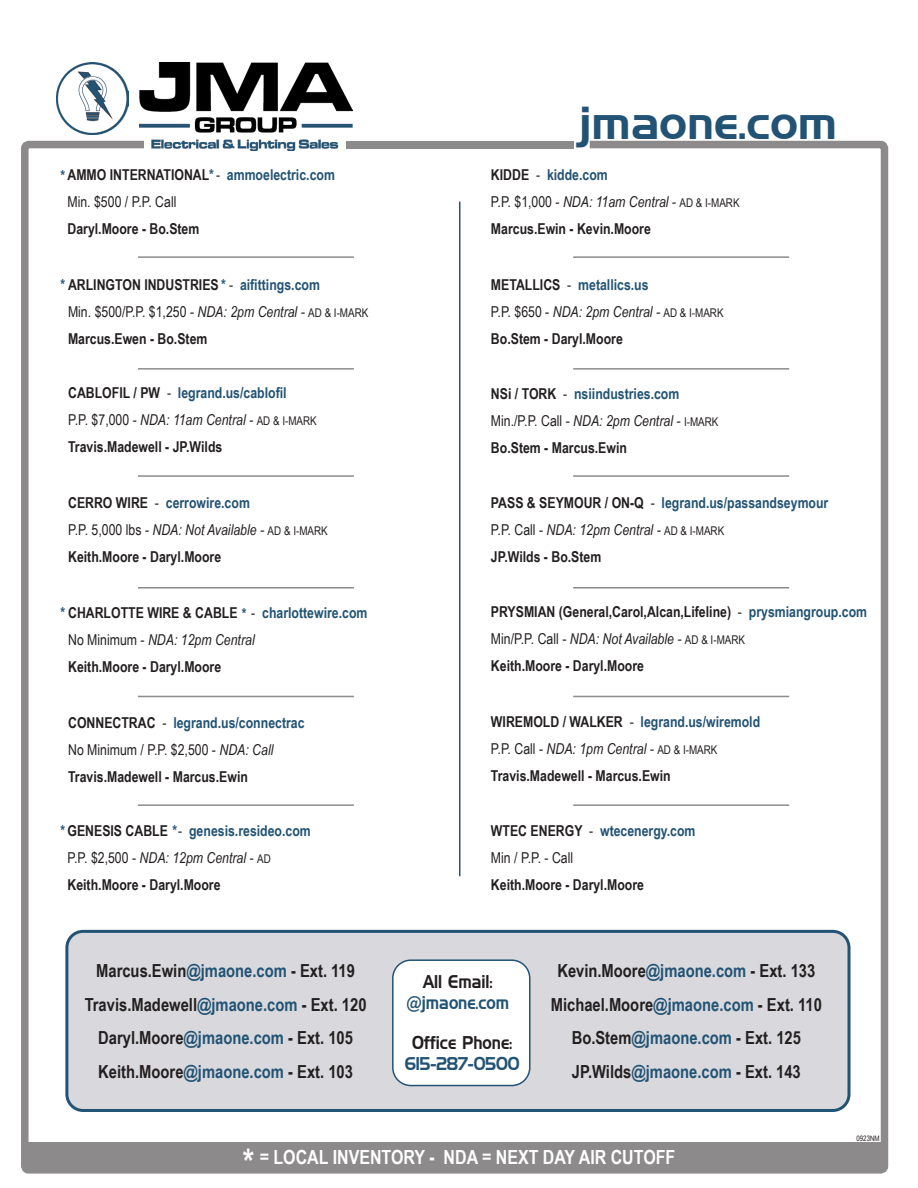
<style>
.page{position:relative;width:918px;height:1188px;background:#fff}
.page>*{position:absolute;margin:0;border:0;box-sizing:border-box;transform-origin:0 0}
.t1{font:45px "Handel Gothic BT";color:#225374}
.t2{font:700 19.5px "Arial Narrow";color:#fff}
.t3{font:700 18px "Arial Narrow";color:#231f20}
.t4{font:18px/21.6px "Handel Gothic BT";color:#225374;text-align:center;scale:.85 1}
.t5{font:18px "Handel Gothic BT";color:#231f20;scale:.85 1}
.t6{font:700 15px "Arial Narrow";color:#231f20}
.t7{font:700 15px "Arial Narrow";color:#225374}
.t8{font:italic 15px "Arial Narrow";color:#231f20}
.t9{font:15px "Arial Narrow";color:#231f20}
.t10{font:7.5px "Arial Narrow";color:#231f20}
.s1{color:#231f20}
.s2{font-weight:400;color:#231f20}
.s3{color:#225374}
.s4{font-weight:400}
.s5{font-style:italic}
.s6{font-size:12px}
.s7{font-style:normal}
.s8{font-style:normal;font-size:12px}
.s9{font-family:"Minion Pro";font-weight:400;font-size:36px}
.s10{font-family:"Century Gothic";font-weight:400}
.s11{font-size:36px}
</style>
<div class="page">
<div style="left:21px;top:141px;width:867px;height:1033px;border:8px solid #8c8a8b;border-radius:4px"></div>
<hr style="left:459px;top:202px;width:1px;height:674px;background:#225374">
<div style="left:25px;top:1142px;width:862px;height:27px;background:#8c8a8b"></div>
<hr style="left:138px;top:368px;width:216px;height:2px;background:#8c8c8c">
<hr style="left:138px;top:475px;width:216px;height:2px;background:#8c8c8c">
<hr style="left:138px;top:587px;width:216px;height:2px;background:#8c8c8c">
<hr style="left:138px;top:696px;width:216px;height:1px;background:#8c8c8c">
<hr style="left:138px;top:256px;width:216px;height:2px;background:#8c8c8c">
<hr style="left:138px;top:804px;width:216px;height:2px;background:#8c8c8c">
<div style="left:346px;top:141px;width:227px;height:7px;background:#8c8b8b"></div>
<div style="left:67px;top:931px;width:782px;height:179px;background:#d9d9dd;border-radius:16px"></div>
<div style="left:65px;top:930px;width:786px;height:182px;border:3px solid #225374;border-radius:16px"></div>
<div style="left:393px;top:960px;width:137px;height:126px;background:#fff;border-radius:18px"></div>
<div style="left:392px;top:959px;width:139px;height:127px;border:2px solid #225374;border-radius:18px"></div>
<img style="left:56px;top:63px;width:73px;height:72px">
<img style="left:139px;top:63px;width:214px;height:88px">
<hr style="left:573px;top:368px;width:216px;height:2px;background:#8c8c8c">
<hr style="left:573px;top:475px;width:216px;height:2px;background:#8c8c8c">
<hr style="left:573px;top:587px;width:216px;height:2px;background:#8c8c8c">
<hr style="left:573px;top:696px;width:216px;height:1px;background:#8c8c8c">
<hr style="left:573px;top:256px;width:216px;height:2px;background:#8c8c8c">
<hr style="left:573px;top:804px;width:216px;height:2px;background:#8c8c8c">
<p class="t7" style="left:61px;top:164px;width:276px">*<span class="s1">AMMO INTERNATIONAL</span> *<span class="s2">-</span> ammoelectric.com</p>
<p class="t9" style="left:68px;top:191px;width:110px">Min. $500 / P.P. Call</p>
<p class="t6" style="left:68px;top:218px;width:133px">Daryl.Moore - Bo.Stem</p>
<p class="t6" style="left:61px;top:273px;width:261px"><span class="s3">*</span> ARLINGTON INDUSTRIES<span class="s3">*</span> <span class="s4">-</span> <span class="s3">aifittings.com</span></p>
<p class="t9" style="left:68px;top:300px;width:302px">Min. $500/P.P. $1,250 - <span class="s5">NDA: 2pm Central -</span> <span class="s6">AD &amp; I-MARK</span></p>
<p class="t6" style="left:68px;top:327px;width:141px">Marcus.Ewen - Bo.Stem</p>
<p class="t7" style="left:68px;top:382px;width:220px"><span class="s1">CABLOFIL / PW</span> <span class="s2">-</span> legrand.us/cablofil</p>
<p class="t8" style="left:68px;top:410px;width:250px"><span class="s7">P.P. $7,000 -</span> NDA: 11am Central - <span class="s8">AD &amp; I-MARK</span></p>
<p class="t6" style="left:68px;top:436px;width:156px">Travis.Madewell - JP.Wilds</p>
<p class="t7" style="left:68px;top:492px;width:183px"><span class="s1">CERRO WIRE</span> <span class="s2">-</span> cerrowire.com</p>
<p class="t8" style="left:68px;top:519px;width:261px"><span class="s7">P.P. 5,000 lbs -</span> NDA: Not Available - <span class="s8">AD &amp; I-MARK</span></p>
<p class="t6" style="left:68px;top:546px;width:155px">Keith.Moore - Daryl.Moore</p>
<p class="t7" style="left:61px;top:601px;width:308px">* <span class="s1">CHARLOTTE WIRE &amp; CABLE</span> * <span class="s2">-</span> charlottewire.com</p>
<p class="t8" style="left:68px;top:629px;width:188px"><span class="s7">No Minimum -</span> NDA: 12pm Central</p>
<p class="t6" style="left:68px;top:655px;width:155px">Keith.Moore - Daryl.Moore</p>
<p class="t7" style="left:68px;top:711px;width:238px"><span class="s1">CONNECTRAC</span> <span class="s2">-</span> legrand.us/connectrac</p>
<p class="t9" style="left:68px;top:739px;width:207px">No Minimum / P.P. $2,500 - <span class="s5">NDA: Call</span></p>
<p class="t6" style="left:68px;top:765px;width:181px">Travis.Madewell - Marcus.Ewin</p>
<p class="t7" style="left:61px;top:819px;width:252px">*<span class="s1">GENESIS CABLE</span> *<span class="s2">-</span> genesis.resideo.com</p>
<p class="t8" style="left:68px;top:847px;width:205px"><span class="s7">P.P. $2,500 -</span> NDA: 12pm Central - <span class="s8">AD</span></p>
<p class="t6" style="left:68px;top:873px;width:155px">Keith.Moore - Daryl.Moore</p>
<p class="t3" style="left:96px;top:957px;width:260px">Marcus.Ewin<span class="s3">@jmaone.com</span> - Ext. 119</p>
<p class="t3" style="left:85px;top:991px;width:283px">Travis.Madewell<span class="s3">@jmaone.com</span> - Ext. 120</p>
<p class="t3" style="left:98px;top:1024px;width:256px">Daryl.Moore<span class="s3">@jmaone.com</span> - Ext. 105</p>
<p class="t3" style="left:98px;top:1058px;width:256px">Keith.Moore<span class="s3">@jmaone.com</span> - Ext. 103</p>
<p class="t1" style="left:580px;top:96px;width:259px">jmaone.com</p>
<p class="t7" style="left:491px;top:164px;width:118px"><span class="s1">KIDDE</span> <span class="s2">-</span> kidde.com</p>
<p class="t8" style="left:491px;top:192px;width:250px"><span class="s7">P.P. $1,000 -</span> NDA: 11am Central - <span class="s8">AD &amp; I-MARK</span></p>
<p class="t6" style="left:491px;top:218px;width:161px">Marcus.Ewin - Kevin.Moore</p>
<p class="t7" style="left:491px;top:273px;width:159px"><span class="s1">METALLICS</span> <span class="s2">-</span> metallics.us</p>
<p class="t8" style="left:491px;top:301px;width:234px"><span class="s7">P.P. $650 -</span> NDA: 2pm Central - <span class="s8">AD &amp; I-MARK</span></p>
<p class="t6" style="left:491px;top:327px;width:133px">Bo.Stem - Daryl.Moore</p>
<p class="t7" style="left:491px;top:382px;width:190px"><span class="s1">NSi / TORK</span> <span class="s2">-</span> nsiindustries.com</p>
<p class="t8" style="left:491px;top:410px;width:229px"><span class="s7">Min./P.P. Call -</span> NDA: 2pm Central - <span class="s8">I-MARK</span></p>
<p class="t6" style="left:491px;top:436px;width:138px">Bo.Stem - Marcus.Ewin</p>
<p class="t7" style="left:491px;top:492px;width:339px"><span class="s1">PASS &amp; SEYMOUR / ON-Q</span> <span class="s2">-</span> legrand.us/passandseymour</p>
<p class="t8" style="left:491px;top:519px;width:235px"><span class="s7">P.P. Call -</span> NDA: 12pm Central - <span class="s8">AD &amp; I-MARK</span></p>
<p class="t6" style="left:491px;top:546px;width:112px">JP.Wilds - Bo.Stem</p>
<p class="t6" style="left:491px;top:601px;width:378px">PRYSMIAN (General,Carol,Alcan,Lifeline) <span class="s4">-</span> <span class="s3">prysmiangroup.com</span></p>
<p class="t8" style="left:491px;top:629px;width:256px"><span class="s7">Min/P.P. Call -</span> NDA: Not Available - <span class="s8">AD &amp; I-MARK</span></p>
<p class="t6" style="left:491px;top:655px;width:155px">Keith.Moore - Daryl.Moore</p>
<p class="t7" style="left:491px;top:710px;width:271px"><span class="s1">WIREMOLD / WALKER</span> <span class="s2">-</span> legrand.us/wiremold</p>
<p class="t8" style="left:491px;top:738px;width:228px"><span class="s7">P.P. Call -</span> NDA: 1pm Central - <span class="s8">AD &amp; I-MARK</span></p>
<p class="t6" style="left:491px;top:764px;width:181px">Travis.Madewell - Marcus.Ewin</p>
<p class="t7" style="left:491px;top:819px;width:206px"><span class="s1">WTEC ENERGY</span> <span class="s2">-</span> wtecenergy.com</p>
<p class="t9" style="left:491px;top:847px;width:84px">Min / P.P. - Call</p>
<p class="t6" style="left:491px;top:873px;width:155px">Keith.Moore - Daryl.Moore</p>
<p class="t4" style="left:407px;top:971px;width:123px"><span class="s1">All Email: </span>@jmaone.com</p>
<p class="t5" style="left:412px;top:1031px;width:120px">Office Phone:</p>
<p class="t4" style="left:405px;top:1053px;width:137px">615-287-0500</p>
<p class="t3" style="left:557px;top:957px;width:260px">Kevin.Moore<span class="s3">@jmaone.com</span> - Ext. 133</p>
<p class="t3" style="left:551px;top:991px;width:273px">Michael.Moore<span class="s3">@jmaone.com</span> - Ext. 110</p>
<p class="t3" style="left:572px;top:1024px;width:231px">Bo.Stem<span class="s3">@jmaone.com</span> - Ext. 125</p>
<p class="t3" style="left:572px;top:1058px;width:230px">JP.Wilds<span class="s3">@jmaone.com</span> - Ext. 143</p>
<p class="t10" style="left:856px;top:1133px;width:25px">0923NM</p>
<p class="t2" style="left:245px;top:1137px;width:440px"><span class="s9">*</span> <span class="s10">=</span> LOCAL INVENTORY - NDA = NEXT DAY AIR CUTOFF</p>
<p class="t2" style="left:243px;top:1143px;width:434px"><span class="s11">*</span> = LOCAL INVENTORY - NDA = NEXT DAY AIR CUTOFF</p>
</div>
